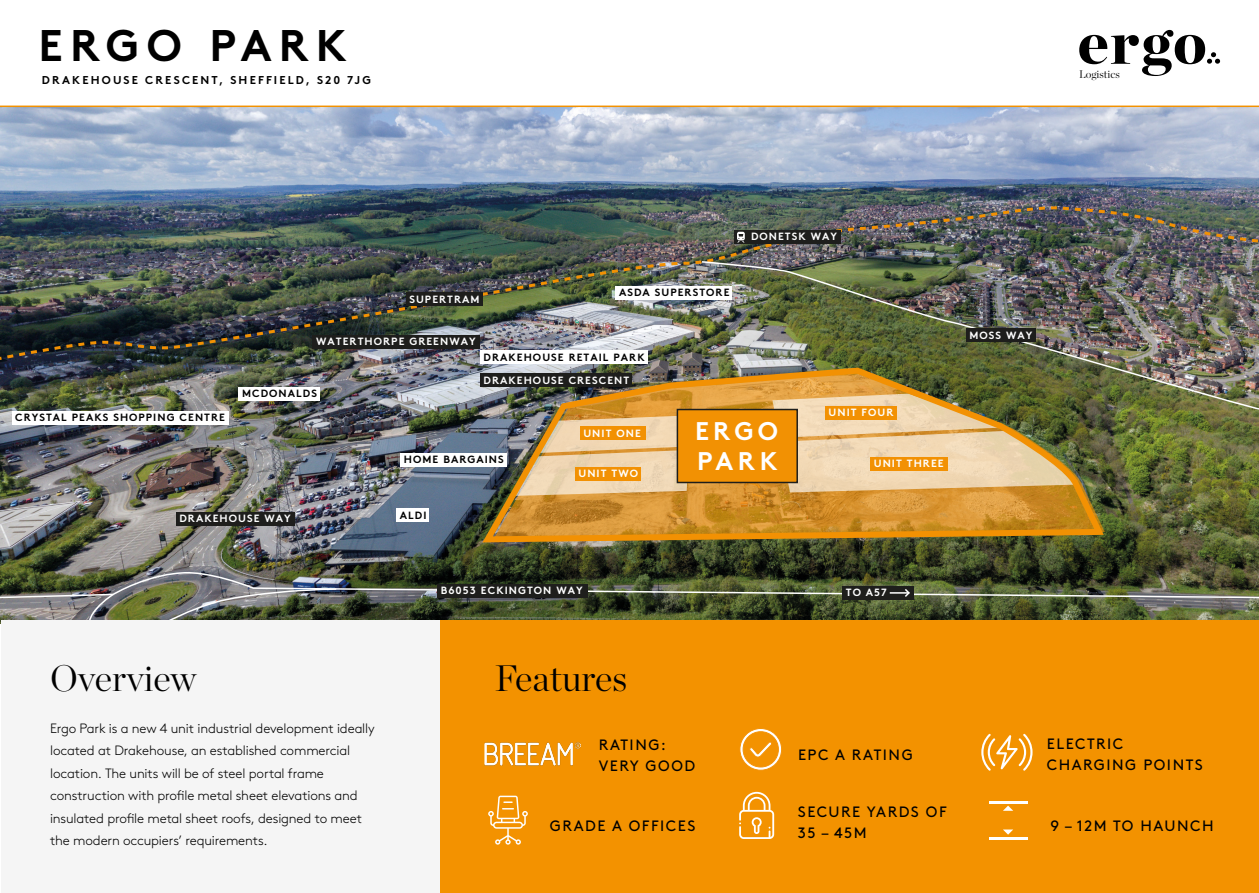
<style>
.page{position:relative;width:1259px;height:893px;background:#fff}
.page>*{position:absolute;margin:0;border:0;box-sizing:border-box;transform-origin:0 0}
.t1{font:700 44.25px "Brown";letter-spacing:.165em;color:#000}
.t2{font:300 36.75px "Chronicle Display";color:#000}
.t3{font:700 25.5px/30.6px "Brown";letter-spacing:.16em;color:#fff}
.t4{font:15px/21px "Brown";letter-spacing:.1em;color:#000}
.t5{font:300 13.5px/22.5px "Brown";letter-spacing:-.01em;color:#000}
.t6{font:700 11.4px "Brown";letter-spacing:.19em;color:#000}
.t7{font:300 10.95px "Chronicle Display";color:#000}
.t8{font:700 10.5px "Brown";letter-spacing:.1em;color:#fff}
.t9{font:700 10.5px "Brown";letter-spacing:.1em;color:#000}
</style>
<div class="page">
<img style="left:0;top:107px;width:1259px;height:465px">
<svg style="left:0;top:355px;width:5px;height:7px"></svg>
<img style="left:4px;top:206px;width:1255px;height:154px">
<img style="left:700px;top:260px;width:559px;height:151px">
<div style="left:313px;top:335px;width:167px;height:13px;background:#1e1e1c"></div>
<div style="left:615px;top:286px;width:117px;height:13px;background:#fff"></div>
<div style="left:396px;top:509px;width:33px;height:13px;background:#fff"></div>
<div style="left:400px;top:453px;width:107px;height:14px;background:#fff"></div>
<div style="left:238px;top:387px;width:82px;height:13px;background:#fff"></div>
<div style="left:480px;top:351px;width:167px;height:13px;background:#fff"></div>
<div style="left:12px;top:411px;width:216px;height:13px;background:#fff"></div>
<div style="left:734px;top:230px;width:106px;height:14px;background:#1e1e1c"></div>
<div style="left:176px;top:512px;width:118px;height:13px;background:#1e1e1c"></div>
<div style="left:966px;top:329px;width:69px;height:13px;background:#1e1e1c"></div>
<div style="left:406px;top:293px;width:77px;height:13px;background:#1e1e1c"></div>
<img style="left:479px;top:365px;width:629px;height:183px">
<div style="left:870px;top:457px;width:77px;height:13px;background:#f29103"></div>
<div style="left:825px;top:406px;width:71px;height:13px;background:#f29103"></div>
<div style="left:580px;top:427px;width:65px;height:13px;background:#f29103"></div>
<div style="left:575px;top:467px;width:65px;height:13px;background:#f29103"></div>
<svg style="left:737px;top:232px;width:8px;height:11px"></svg>
<div style="left:480px;top:374px;width:152px;height:13px;background:#1e1e1c"></div>
<img style="left:0;top:572px;width:1259px;height:52px">
<div style="left:1px;top:621px;width:441px;height:272px;background:#f5f5f5"></div>
<div style="left:441px;top:621px;width:818px;height:272px;background:#f39200"></div>
<hr style="left:989px;top:801px;width:38px;height:2px;background:#fff">
<hr style="left:989px;top:838px;width:38px;height:2px;background:#fff">
<svg style="left:1003px;top:806px;width:10px;height:5px"></svg>
<svg style="left:1003px;top:829px;width:10px;height:6px"></svg>
<svg style="left:488px;top:796px;width:40px;height:49px"></svg>
<svg style="left:1079px;top:30px;width:141px;height:46px"></svg>
<hr style="left:0;top:106px;width:1259px;height:1px;background:#f39200">
<img style="left:485px;top:742px;width:95px;height:23px">
<svg style="left:739px;top:728px;width:43px;height:43px"></svg>
<svg style="left:981px;top:734px;width:51px;height:37px"></svg>
<svg style="left:739px;top:792px;width:35px;height:47px"></svg>
<h1 class="t1" style="left:38px;top:10px;width:310px">ERGO PARK</h1>
<p class="t6" style="left:42px;top:71px;width:331px">DRAKEHOUSE CRESCENT, SHEFFIELD, S20 7JG</p>
<p class="t7" style="left:1079px;top:66px;width:42px">Logistics</p>
<p class="t8" style="left:751px;top:228px;width:88px">DONETSK WAY</p>
<p class="t9" style="left:15px;top:409px;width:211px">CRYSTAL PEAKS SHOPPING CENTRE</p>
<p class="t8" style="left:409px;top:291px;width:72px">SUPERTRAM</p>
<p class="t8" style="left:316px;top:333px;width:161px">WATERTHORPE GREENWAY</p>
<p class="t9" style="left:619px;top:284px;width:112px">ASDA SUPERSTORE</p>
<p class="t9" style="left:483px;top:349px;width:163px">DRAKEHOUSE RETAIL PARK</p>
<p class="t9" style="left:242px;top:385px;width:76px">MCDONALDS</p>
<p class="t8" style="left:483px;top:372px;width:147px">DRAKEHOUSE CRESCENT</p>
<p class="t9" style="left:404px;top:451px;width:101px">HOME BARGAINS</p>
<p class="t8" style="left:583px;top:425px;width:59px">UNIT ONE</p>
<p class="t8" style="left:578px;top:465px;width:61px">UNIT TWO</p>
<h3 class="t3" style="left:695px;top:413px;width:84px">ERGO<br>PARK</h3>
<p class="t8" style="left:828px;top:404px;width:66px">UNIT FOUR</p>
<p class="t8" style="left:873px;top:455px;width:71px">UNIT THREE</p>
<p class="t8" style="left:179px;top:510px;width:113px">DRAKEHOUSE WAY</p>
<p class="t9" style="left:400px;top:507px;width:28px">ALDI</p>
<p class="t8" style="left:441px;top:582px;width:143px">B6053 ECKINGTON WAY</p>
<p class="t8" style="left:846px;top:584px;width:43px">TO A57</p>
<p class="t8" style="left:969px;top:326px;width:64px">MOSS WAY</p>
<h2 class="t2" style="left:50px;top:650px;width:148px">Overview</h2>
<h2 class="t2" style="left:495px;top:650px;width:134px">Features</h2>
<p class="t5" style="left:50px;top:716px;width:326px">Ergo Park is a new 4 unit industrial development ideally located at Drakehouse, an established commercial location. The units will be of steel portal frame construction with profile metal sheet elevations and insulated profile metal sheet roofs, designed to meet the modern occupiers’ requirements.</p>
<p class="t4" style="left:798px;top:743px;width:116px">EPC A RATING</p>
<p class="t4" style="left:1047px;top:732px;width:157px">ELECTRIC<br>CHARGING POINTS</p>
<p class="t4" style="left:798px;top:800px;width:150px">SECURE YARDS OF<br>35 – 45M</p>
<p class="t4" style="left:598px;top:732px;width:98px">RATING:<br>VERY GOOD</p>
<p class="t4" style="left:550px;top:814px;width:147px">GRADE A OFFICES</p>
<p class="t4" style="left:1050px;top:814px;width:165px">9 – 12M TO HAUNCH</p>
</div>
